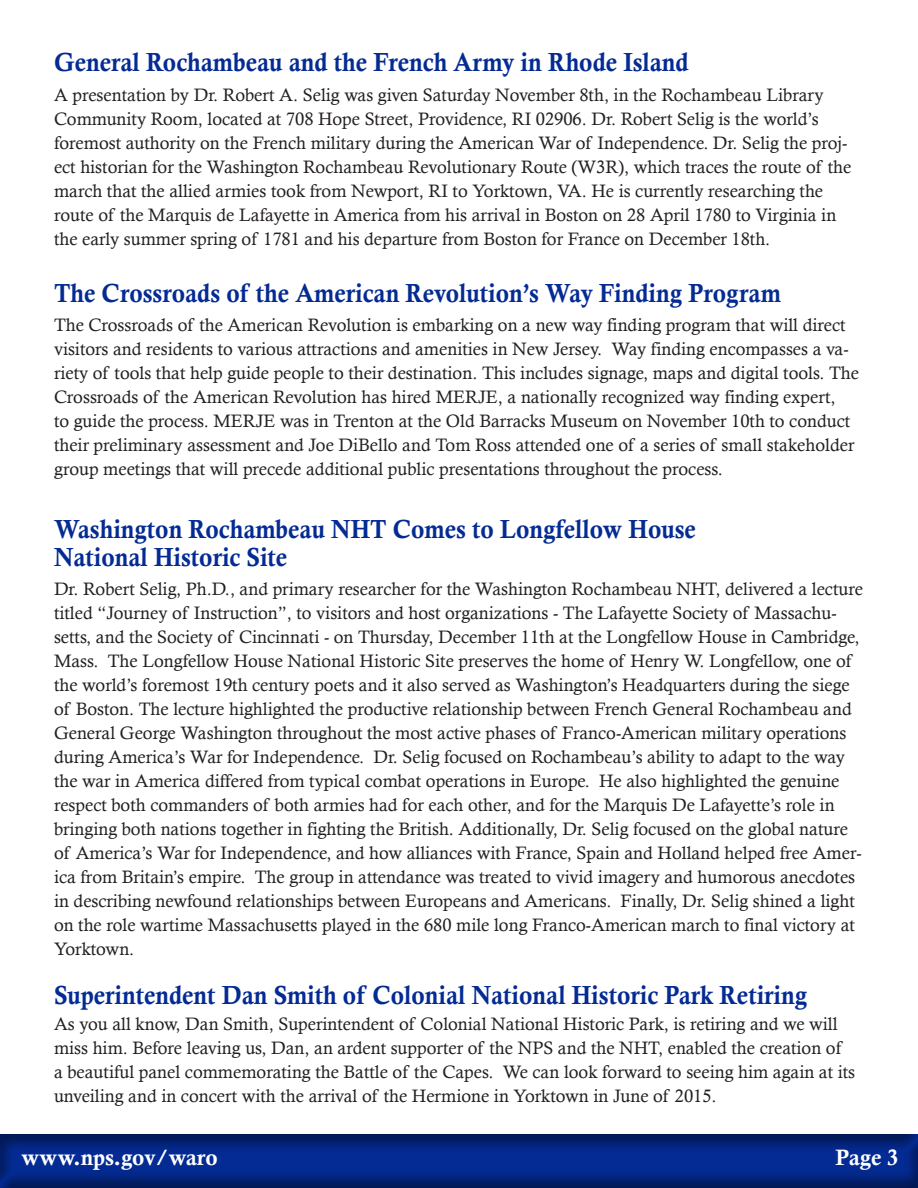
<style>
.page{position:relative;width:918px;height:1188px;background:#fff}
.page>*{position:absolute;margin:0;border:0;box-sizing:border-box;transform-origin:0 0}
.t1{font:26.1px "Calis MT Bol";color:#042b93;scale:.93 1}
.t2{font:22.2px "Calis MT Bol";color:#fff}
.t3{font:18px/24px "Calisto";color:#231f20}
</style>
<div class="page">
<div style="left:0;top:1133px;width:918px;height:55px;background:#231f20;opacity:.5"></div>
<p class="t1" style="left:54px;top:47px;width:684px">General Rochambeau and the French Army in Rhode Island</p>
<p class="t3" style="left:54px;top:83px;width:799px">A presentation by Dr. Robert A. Selig was given Saturday November 8th, in the Rochambeau Library Community Room, located at 708 Hope Street, Providence, RI 02906. Dr. Robert Selig is the world’s foremost authority on the French military during the American War of Independence. Dr. Selig the proj&shy;ect historian for the Washington Rochambeau Revolutionary Route (W3R), which traces the route of the march that the allied armies took from Newport, RI to Yorktown, VA. He is currently researching the route of the Marquis de Lafayette in America from his arrival in Boston on 28 April 1780 to Virginia in the early summer spring of 1781 and his departure from Boston for France on December 18th.</p>
<p class="t1" style="left:54px;top:278px;width:783px">The Crossroads of the American Revolution’s Way Finding Program</p>
<p class="t3" style="left:54px;top:312px;width:807px">The Crossroads of the American Revolution is embarking on a new way finding program that will direct visitors and residents to various attractions and amenities in New Jersey. Way finding encompasses a va&shy;riety of tools that help guide people to their destination. This includes signage, maps and digital tools. The Crossroads of the American Revolution has hired MERJE, a nationally recognized way finding expert,<br>to guide the process. MERJE was in Trenton at the Old Barracks Museum on November 10th to conduct their preliminary assessment and Joe DiBello and Tom Ross attended one of a series of small stakeholder group meetings that will precede additional public presentations throughout the process.</p>
<p class="t1" style="left:54px;top:514px;width:692px">Washington Rochambeau NHT Comes to Longfellow House</p>
<p class="t1" style="left:54px;top:543px;width:252px">National Historic Site</p>
<p class="t3" style="left:54px;top:576px;width:811px">Dr. Robert Selig, Ph.D., and primary researcher for the Washington Rochambeau NHT, delivered a lecture titled “Journey of Instruction”, to visitors and host organizations - The Lafayette Society of Massachu&shy;setts, and the Society of Cincinnati - on Thursday, December 11th at the Longfellow House in Cambridge, Mass. The Longfellow House National Historic Site preserves the home of Henry W. Longfellow, one of the world’s foremost 19th century poets and it also served as Washington’s Headquarters during the siege of Boston. The lecture highlighted the productive relationship between French General Rochambeau and General George Washington throughout the most active phases of Franco-American military operations during America’s War for Independence. Dr. Selig focused on Rochambeau’s ability to adapt to the way the war in America differed from typical combat operations in Europe. He also highlighted the genuine respect both commanders of both armies had for each other, and for the Marquis De Lafayette’s role in bringing both nations together in fighting the British. Additionally, Dr. Selig focused on the global nature of America’s War for Independence, and how alliances with France, Spain and Holland helped free Amer&shy;ica from Britain’s empire. The group in attendance was treated to vivid imagery and humorous anecdotes in describing newfound relationships between Europeans and Americans. Finally, Dr. Selig shined a light on the role wartime Massachusetts played in the 680 mile long Franco-American march to final victory at Yorktown.</p>
<p class="t1" style="left:54px;top:980px;width:811px">Superintendent Dan Smith of Colonial National Historic Park Retiring</p>
<p class="t3" style="left:54px;top:1011px;width:803px">As you all know, Dan Smith, Superintendent of Colonial National Historic Park, is retiring and we will miss him. Before leaving us, Dan, an ardent supporter of the NPS and the NHT, enabled the creation of<br>a beautiful panel commemorating the Battle of the Capes. We can look forward to seeing him again at its unveiling and in concert with the arrival of the Hermione in Yorktown in June of 2015.</p>
<p class="t2" style="left:21px;top:1145px;width:198px">www.nps.gov/waro</p>
<p class="t2" style="left:836px;top:1145px;width:64px">Page 3</p>
</div>
